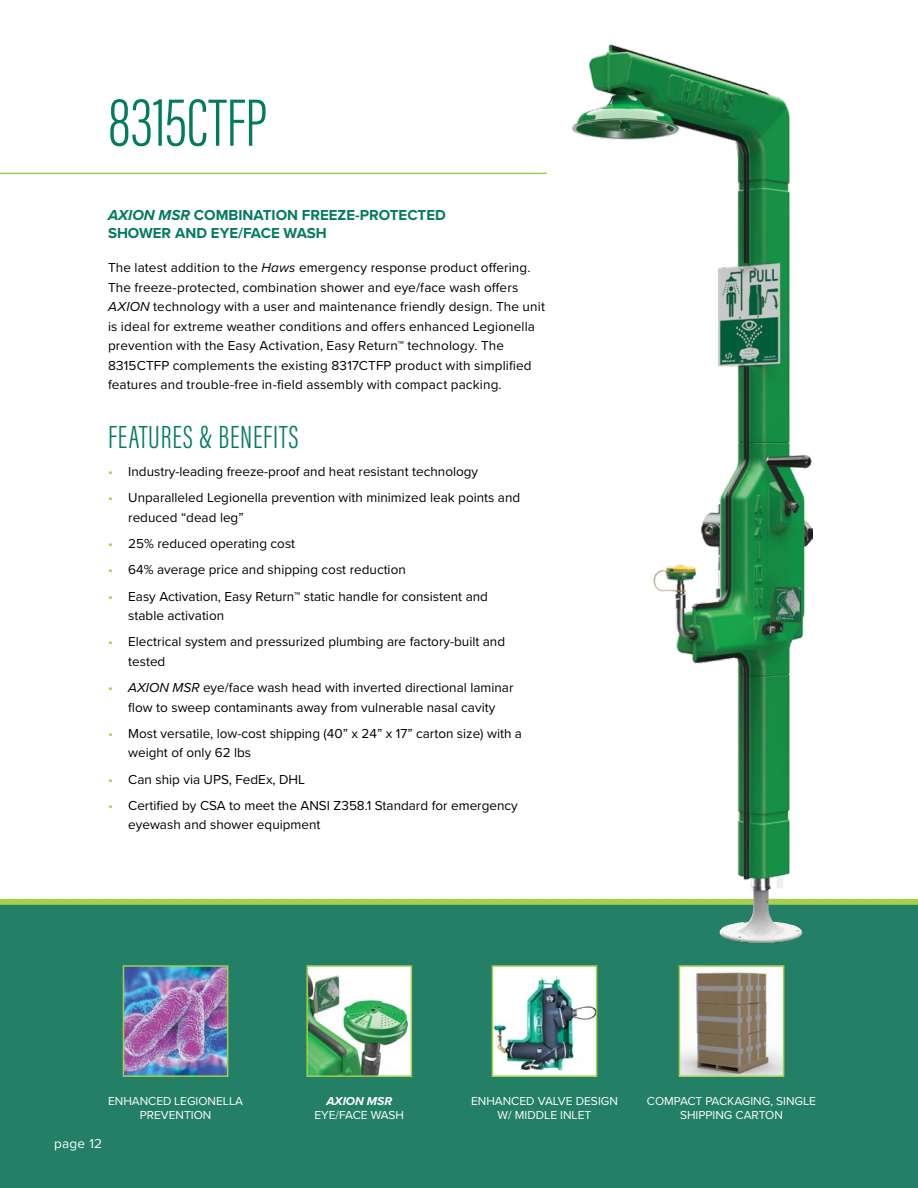
<style>
.page{position:relative;width:918px;height:1188px;background:#fff}
.page>*{position:absolute;margin:0;border:0;box-sizing:border-box;transform-origin:0 0}
.t1{font:300 69px "Acumin Pro Extra Cond";letter-spacing:-.005em;color:#027b5f}
.t2{font:300 33px "Acumin Pro Extra Cond";letter-spacing:.025em;color:#027b5f}
.t3{font:700 15px/18px "Proxima Nova";color:#027b5f}
.Body__1875_After{font:13.5px/19.5px "Proxima Nova";color:#000}
.t4{font:13.5px "Proxima Nova";letter-spacing:.025em;color:#fff}
.t5{font:12px/14.4px "Proxima Nova";color:#fff;text-align:center}
.t6{font:italic 700 12px "Proxima Nova";color:#fff}
.s1{font-style:italic}
.s2{color:#a4ce4b}
</style>
<div class="page">
<div style="left:0;top:902px;width:918px;height:286px;background:#237f65"></div>
<div style="left:0;top:899px;width:918px;height:6px;background:#a4ce4b"></div>
<hr style="left:0;top:173px;width:547px;height:1px;background:#a4ce4b">
<img style="left:571px;top:44px;width:241px;height:898px">
<img style="left:126px;top:968px;width:99px;height:106px">
<div style="left:123px;top:965px;width:105px;height:112px;border:2px solid #a4ce4b"></div>
<img style="left:309px;top:968px;width:100px;height:106px">
<div style="left:306px;top:965px;width:106px;height:112px;border:2px solid #a4ce4b"></div>
<img style="left:495px;top:968px;width:99px;height:106px">
<div style="left:492px;top:965px;width:105px;height:112px;border:2px solid #a4ce4b"></div>
<img style="left:682px;top:968px;width:99px;height:106px">
<div style="left:679px;top:965px;width:105px;height:112px;border:2px solid #a4ce4b"></div>
<h2 class="t1" style="left:108px;top:82px;width:161px">8315CTFP</h2>
<p class="t3" style="left:108px;top:206px;width:339px"><span class="s1">AXION MSR</span> COMBINATION FREEZE-PROTECTED<br>SHOWER AND EYE/FACE WASH</p>
<p class="Body__1875_After" style="left:108px;top:257px;width:438px">The latest addition to the <span class="s1">Haws</span> emergency response product offering.<br>The freeze-protected, combination shower and eye/face wash offers <span class="s1">AXION</span> technology with a user and maintenance friendly design. The unit is ideal for extreme weather conditions and offers enhanced Legionella prevention with the Easy Activation, Easy Return™ technology. The 8315CTFP complements the existing 8317CTFP product with simplified features and trouble-free in-field assembly with compact packing.</p>
<p class="t2" style="left:108px;top:417px;width:192px">FEATURES &amp; BENEFITS</p>
<p class="Body__1875_After" style="left:108px;top:461px;width:372px"><span class="s2">•</span> Industry-leading freeze-proof and heat resistant technology</p>
<p class="Body__1875_After" style="left:128px;top:487px;width:394px;text-indent:-20px"><span class="s2">•</span> Unparalleled Legionella prevention with minimized leak points and reduced “dead leg”</p>
<p class="Body__1875_After" style="left:108px;top:533px;width:189px"><span class="s2">•</span> 25% reduced operating cost</p>
<p class="Body__1875_After" style="left:108px;top:559px;width:299px"><span class="s2">•</span> 64% average price and shipping cost reduction</p>
<p class="Body__1875_After" style="left:128px;top:586px;width:361px;text-indent:-20px"><span class="s2">•</span> Easy Activation, Easy Return™ static handle for consistent and stable activation</p>
<p class="Body__1875_After" style="left:128px;top:631px;width:378px;text-indent:-20px"><span class="s2">•</span> Electrical system and pressurized plumbing are factory-built and tested</p>
<p class="Body__1875_After" style="left:108px;top:677px;width:407px;text-align:center"><span class="s2">•</span> <span class="s1">AXION MSR</span> eye/face wash head with inverted directional laminar flow to sweep contaminants away from vulnerable nasal cavity</p>
<p class="Body__1875_After" style="left:128px;top:723px;width:395px;text-indent:-20px"><span class="s2">•</span> Most versatile, low-cost shipping (40” x 24” x 17” carton size) with a weight of only 62 lbs</p>
<p class="Body__1875_After" style="left:108px;top:769px;width:199px"><span class="s2">•</span> Can ship via UPS, FedEx, DHL</p>
<p class="Body__1875_After" style="left:128px;top:795px;width:391px;text-indent:-20px"><span class="s2">•</span> Certified by CSA to meet the ANSI Z358.1 Standard for emergency eyewash and shower equipment</p>
<p class="t5" style="left:108px;top:1093px;width:137px">ENHANCED LEGIONELLA<br>PREVENTION</p>
<p class="t6" style="left:326px;top:1092px;width:67px">AXION MSR</p>
<p class="t5" style="left:314px;top:1108px;width:91px">EYE/FACE WASH</p>
<p class="t4" style="left:54px;top:1134px;width:50px">page 12</p>
<p class="t5" style="left:471px;top:1093px;width:148px">ENHANCED VALVE DESIGN<br>W/ MIDDLE INLET</p>
<p class="t5" style="left:647px;top:1093px;width:171px">COMPACT PACKAGING, SINGLE<br>SHIPPING CARTON</p>
</div>
